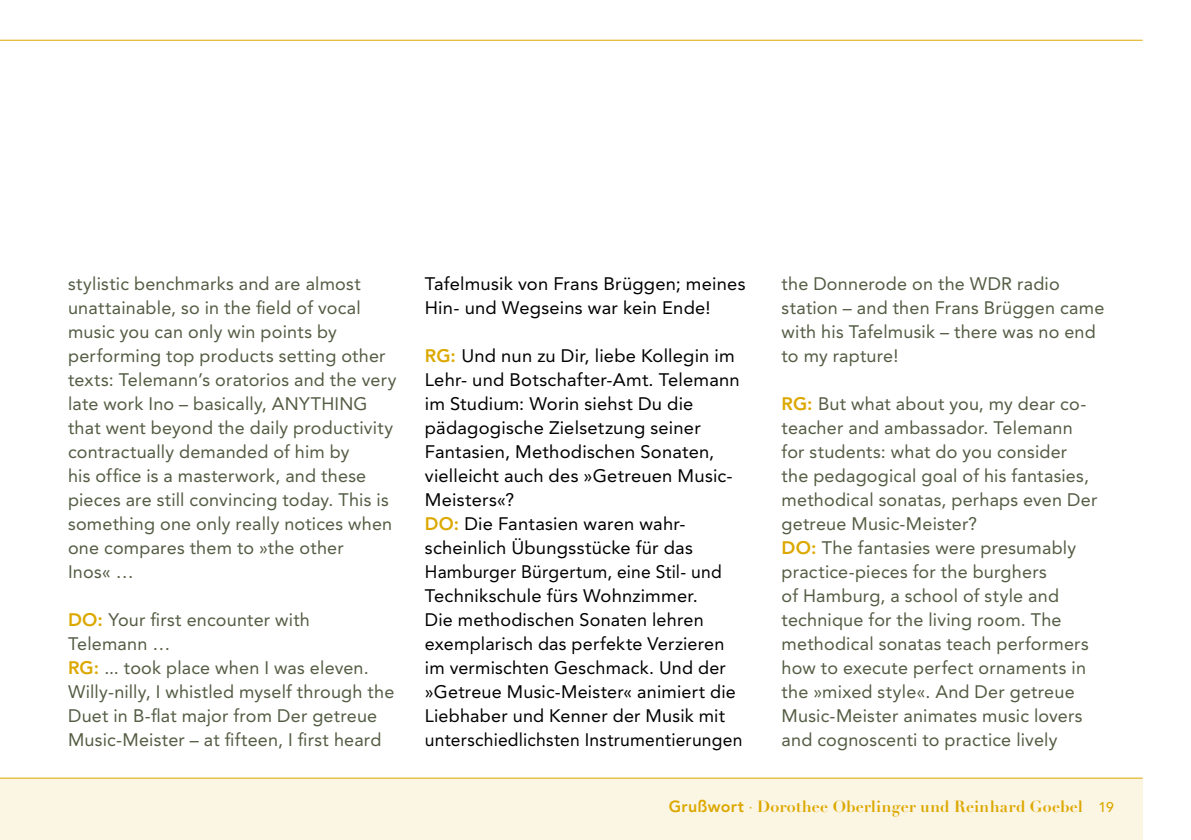
<style>
.page{position:relative;width:1191px;height:840px;background:#fff}
.page>*{position:absolute;margin:0;border:0;box-sizing:border-box;transform-origin:0 0}
.t1{font:18px/24px "Avenir";letter-spacing:.01em;color:#535c43}
.t2{font:18px/24px "Avenir";letter-spacing:.01em;color:#000}
.t3{font:16px "Didot LH Bold Os F";letter-spacing:.015em;color:#dca800}
.s1{font-weight:800;color:#dca800}
.s2{font-family:"Avenir";font-weight:800}
.s3{font-family:"Didot LH"}
.s4{font-family:"Avenir";font-weight:500;font-size:14px}
</style>
<div class="page">
<div style="left:0;top:777px;width:1142px;height:62px;background:#fbf5e3"></div>
<hr style="left:0;top:777px;width:1142px;height:1px;background:#dca800">
<hr style="left:0;top:40px;width:1142px;height:1px;background:#dca800">
<p class="t1" style="left:68px;top:271px;width:330px">stylistic benchmarks and are almost unattainable, so in the field of vocal music you can only win points by performing top products setting other texts: Telemann’s oratorios and the very late work Ino – basically, ANYTHING that went beyond the daily productivity contractually demanded of him by<br>his office is a masterwork, and these pieces are still convincing today. This is something one only really notices when one compares them to »the other<br>Inos« …</p>
<p class="t1" style="left:68px;top:607px;width:328px"><span class="s1">DO:</span> Your first encounter with<br>Telemann …<br><span class="s1">RG:</span> ... took place when I was eleven.<br>Willy-nilly, I whistled myself through the<br>Duet in B-flat major from Der getreue<br>Music-Meister – at fifteen, I first heard</p>
<p class="t2" style="left:425px;top:271px;width:322px">Tafelmusik von Frans Brüggen; meines<br>Hin- und Wegseins war kein Ende!</p>
<p class="t2" style="left:425px;top:343px;width:319px"><span class="s1">RG:</span> Und nun zu Dir, liebe Kollegin im Lehr- und Botschafter-Amt. Telemann im Studium: Worin siehst Du die pädagogische Zielsetzung seiner Fantasien, Methodischen Sonaten, vielleicht auch des »Getreuen Music-Meisters«?<br><span class="s1">DO:</span> Die Fantasien waren wahr&shy;scheinlich Übungsstücke für das Hamburger Bürgertum, eine Stil- und Technikschule fürs Wohnzimmer.<br>Die methodischen Sonaten lehren exemplarisch das perfekte Verzieren im vermischten Geschmack. Und der »Getreue Music-Meister« animiert die Liebhaber und Kenner der Musik mit unterschiedlichsten Instrumentierungen</p>
<p class="t1" style="left:781px;top:271px;width:324px">the Donnerode on the WDR radio station – and then Frans Brüggen came with his Tafelmusik – there was no end to my rapture!</p>
<p class="t1" style="left:781px;top:391px;width:317px"><span class="s1">RG:</span> But what about you, my dear co&shy;teacher and ambassador. Telemann for students: what do you consider the pedagogical goal of his fantasies, methodical sonatas, perhaps even Der getreue Music-Meister?<br><span class="s1">DO:</span> The fantasies were presumably practice-pieces for the burghers<br>of Hamburg, a school of style and technique for the living room. The methodical sonatas teach performers how to execute perfect ornaments in the »mixed style«. And Der getreue Music-Meister animates music lovers and cognoscenti to practice lively</p>
<p class="t3" style="left:669px;top:795px;width:446px"><span class="s2">Grußwort</span> <span class="s3">·</span> Dorothee Oberlinger und Reinhard Goebel <span class="s4">19</span></p>
</div>
